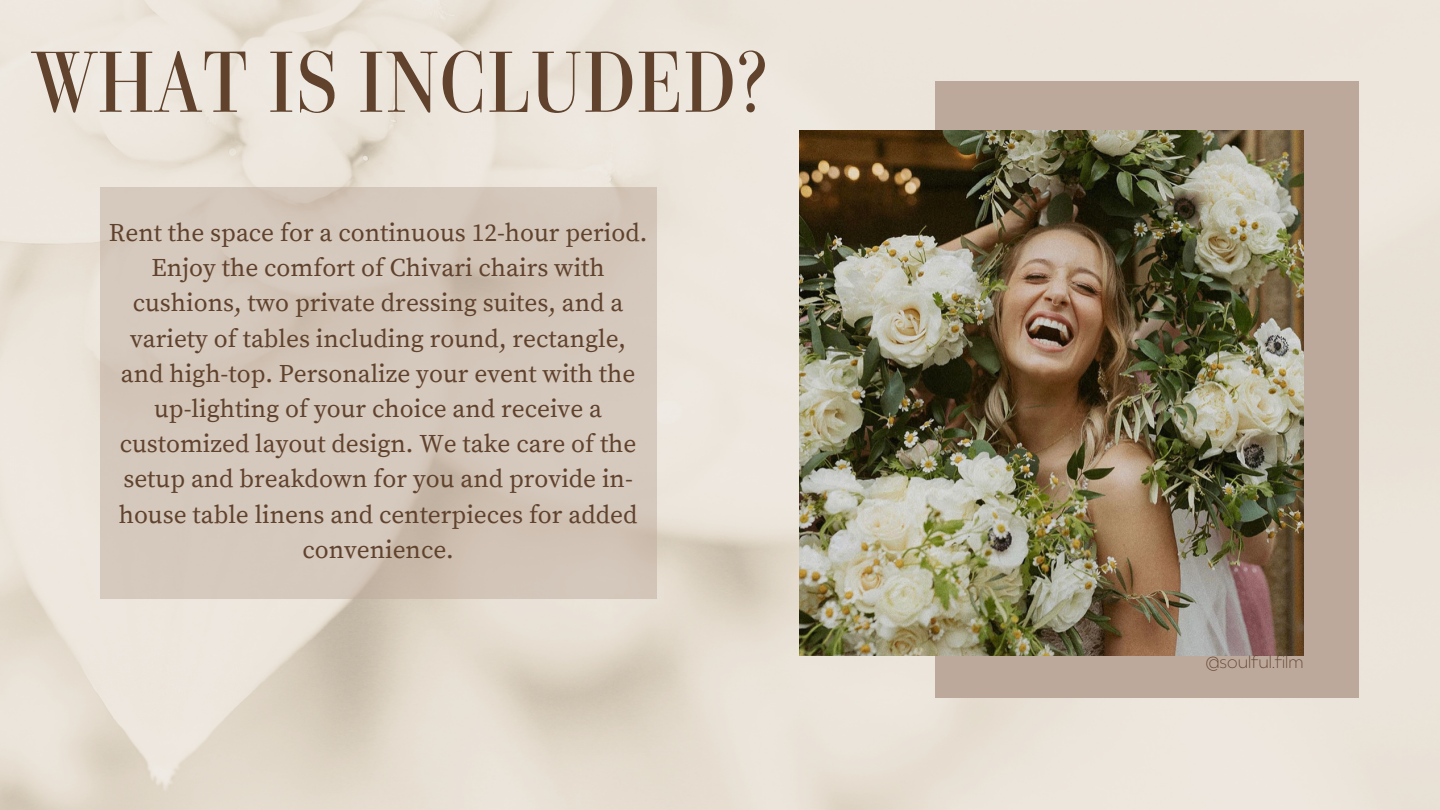
<style>
.page{position:relative;width:1440px;height:810px;background:#fff}
.page>*{position:absolute;margin:0;border:0;box-sizing:border-box;transform-origin:0 0}
.t1{font:83.2px "Parmigiano Headline HL";color:#60422d}
.t2{font:25.3px/35.2px "Source Serif Pro";color:#60422d;text-align:center}
.t3{font:200 16px "Balgin";color:#60422d}
</style>
<div class="page">
<img style="left:0;top:0;width:1440px;height:810px">
<div style="left:935px;top:81px;width:424px;height:617px;background:#bda99b"></div>
<img style="left:799px;top:131px;width:504px;height:525px">
<svg style="left:100px;top:187px;width:557px;height:412px;background:#d3c5b9"></svg>
<p class="t1" style="left:32px;top:29px;width:738px">WHAT IS INCLUDED?</p>
<p class="t2" style="left:109px;top:216px;width:540px">Rent the space for a continuous 12-hour period.<br>Enjoy the comfort of Chivari chairs with cushions, two private dressing suites, and a variety of tables including round, rectangle, and high-top. Personalize your event with the up-lighting of your choice and receive a customized layout design. We take care of the setup and breakdown for you and provide in&shy;house table linens and centerpieces for added convenience.</p>
<p class="t3" style="left:1206px;top:656px;width:99px">@soulful.film</p>
</div>
